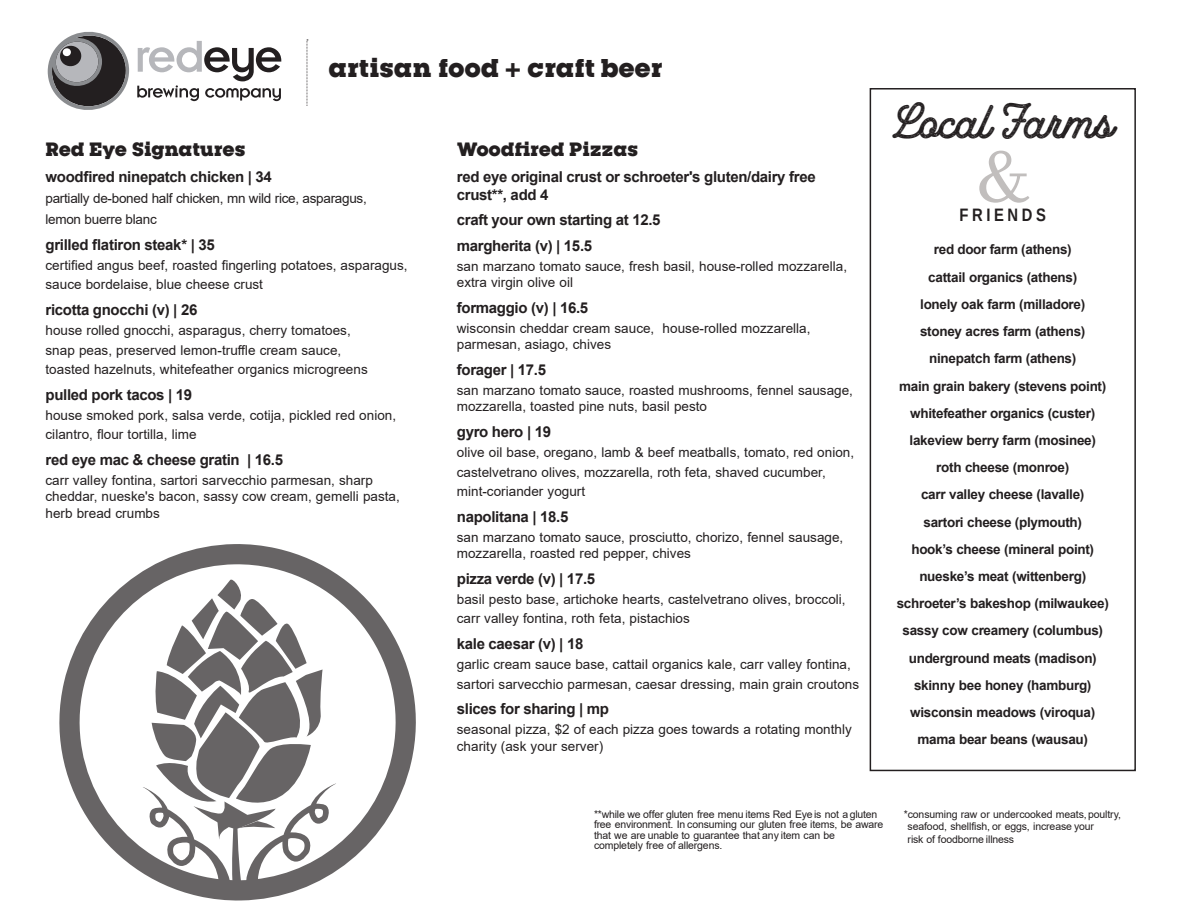
<style>
.page{position:relative;width:1188px;height:918px;background:#fff}
.page>*{position:absolute;margin:0;border:0;box-sizing:border-box;transform-origin:0 0}
.t1{font:72px "Javanese Text";color:#c1bebd}
.t2{font:36px "Montebello Script Textured";letter-spacing:-.01em;color:#231f20}
.t3{font:800 24px "Kettering 105";letter-spacing:-.01em;color:#231f20}
.t4{font:800 18px "Kettering 105";letter-spacing:-.01em;color:#231f20}
.t5{font:700 18px "Liberation Sans Narrow";letter-spacing:.2em;color:#231f20}
.t6{font:700 15px/18px "Arial";letter-spacing:-.02em;color:#231f20}
.t7{font:13.5px/16.5px "Arial";color:#231f20}
.t8{font:700 13.5px/27.2px "Arial";letter-spacing:-.02em;color:#231f20;text-align:center}
.t9{font:13.5px/21.1px "Arial";letter-spacing:-.02em;color:#231f20}
.t10{font:10.5px/10.5px "Arial";letter-spacing:-.015em;color:#231f20}
</style>
<div class="page">
<div style="left:870px;top:88px;width:266px;height:683px;border:2px solid #231f20"></div>
<svg style="left:48px;top:31px;width:81px;height:79px"></svg>
<svg style="left:137px;top:41px;width:144px;height:60px"></svg>
<svg style="left:307px;top:40px;width:1px;height:65px"></svg>
<svg style="left:59px;top:544px;width:357px;height:357px"></svg>
<svg style="left:143px;top:576px;width:193px;height:318px"></svg>
<h3 class="t3" style="left:329px;top:59px;width:335px">artisan food + craft beer</h3>
<h3 class="t4" style="left:46px;top:142px;width:202px">Red Eye Signatures</h3>
<p class="t6" style="left:46px;top:169px;width:228px">woodfired ninepatch chicken | 34</p>
<p class="t9" style="left:46px;top:189px;width:323px">partially de-boned half chicken, mn wild rice, asparagus, lemon buerre blanc</p>
<p class="t6" style="left:46px;top:237px;width:171px">grilled flatiron steak* | 35</p>
<p class="t7" style="left:46px;top:256px;width:364px;line-height:19.8px">certified angus beef, roasted fingerling potatoes, asparagus, sauce bordelaise, blue cheese crust</p>
<p class="t6" style="left:46px;top:302px;width:153px">ricotta gnocchi (v) | 26</p>
<p class="t7" style="left:46px;top:322px;width:324px;line-height:19.6px">house rolled gnocchi, asparagus, cherry tomatoes, snap peas, preserved lemon-truffle cream sauce, toasted hazelnuts, whitefeather organics microgreens</p>
<p class="t6" style="left:46px;top:387px;width:148px">pulled pork tacos | 19</p>
<p class="t7" style="left:46px;top:406px;width:352px;line-height:19.6px">house smoked pork, salsa verde, cotĳa, pickled red onion, cilantro, flour tortilla, lime</p>
<p class="t6" style="left:46px;top:452px;width:239px">red eye mac &amp; cheese gratin | 16.5</p>
<p class="t7" style="left:46px;top:473px;width:356px">carr valley fontina, sartori sarvecchio parmesan, sharp cheddar, nueske's bacon, sassy cow cream, gemelli pasta, herb bread crumbs</p>
<h3 class="t4" style="left:457px;top:142px;width:183px">Woodfired Pizzas</h3>
<p class="t6" style="left:457px;top:169px;width:360px">red eye original crust or schroeter's gluten/dairy free crust**, add 4</p>
<p class="t6" style="left:457px;top:209px;width:205px;line-height:25.8px">craft your own starting at 12.5 margherita (v) | 15.5</p>
<p class="t7" style="left:457px;top:259px;width:392px">san marzano tomato sauce, fresh basil, house-rolled mozzarella, extra virgin olive oil</p>
<p class="t6" style="left:457px;top:300px;width:133px">formaggio (v) | 16.5</p>
<p class="t7" style="left:457px;top:321px;width:355px">wisconsin cheddar cream sauce, house-rolled mozzarella, parmesan, asiago, chives</p>
<p class="t6" style="left:457px;top:362px;width:91px">forager | 17.5</p>
<p class="t7" style="left:457px;top:383px;width:398px">san marzano tomato sauce, roasted mushrooms, fennel sausage, mozzarella, toasted pine nuts, basil pesto</p>
<p class="t6" style="left:457px;top:424px;width:96px">gyro hero | 19</p>
<p class="t7" style="left:457px;top:444px;width:399px;line-height:19.6px">olive oil base, oregano, lamb &amp; beef meatballs, tomato, red onion, castelvetrano olives, mozzarella, roth feta, shaved cucumber, mint-coriander yogurt</p>
<p class="t6" style="left:457px;top:509px;width:113px">napolitana | 18.5</p>
<p class="t7" style="left:457px;top:530px;width:388px">san marzano tomato sauce, prosciutto, chorizo, fennel sausage, mozzarella, roasted red pepper, chives</p>
<p class="t6" style="left:457px;top:571px;width:140px">pizza verde (v) | 17.5</p>
<p class="t7" style="left:457px;top:590px;width:390px;line-height:19.8px">basil pesto base, artichoke hearts, castelvetrano olives, broccoli, carr valley fontina, roth feta, pistachios</p>
<p class="t6" style="left:457px;top:636px;width:128px">kale caesar (v) | 18</p>
<p class="t7" style="left:457px;top:656px;width:404px;line-height:19.6px">garlic cream sauce base, cattail organics kale, carr valley fontina, sartori sarvecchio parmesan, caesar dressing, main grain croutons</p>
<p class="t6" style="left:457px;top:701px;width:154px">slices for sharing | mp</p>
<p class="t7" style="left:457px;top:722px;width:397px">seasonal pizza, $2 of each pizza goes towards a rotating monthly charity (ask your server)</p>
<h2 class="t2" style="left:892px;top:91px;width:222px">Local Farms</h2>
<h1 class="t1" style="left:976px;top:150px;width:57px">&amp;</h1>
<h3 class="t5" style="left:960px;top:208px;width:88px">FRIENDS</h3>
<p class="t8" style="left:897px;top:237px;width:214px">red door farm (athens)<br>cattail organics (athens)<br>lonely oak farm (milladore)<br>stoney acres farm (athens) ninepatch farm (athens)<br>main grain bakery (stevens point) whitefeather organics (custer) lakeview berry farm (mosinee) roth cheese (monroe)<br>carr valley cheese (lavalle)<br>sartori cheese (plymouth)<br>hook’s cheese (mineral point) nueske’s meat (wittenberg) schroeter’s bakeshop (milwaukee) sassy cow creamery (columbus) underground meats (madison) skinny bee honey (hamburg) wisconsin meadows (viroqua) mama bear beans (wausau)</p>
<p class="t10" style="left:594px;top:810px;width:291px">**while we offer gluten free menu items Red Eye is not a gluten free environment. In consuming our gluten free items, be aware that we are unable to guarantee that any item can be completely free of allergens.</p>
<p class="t10" style="left:908px;top:809px;width:215px;line-height:12.6px;text-indent:-4px">*consuming raw or undercooked meats,poultry, seafood, shellfish, or eggs, increase your<br>risk of foodborne illness</p>
</div>
